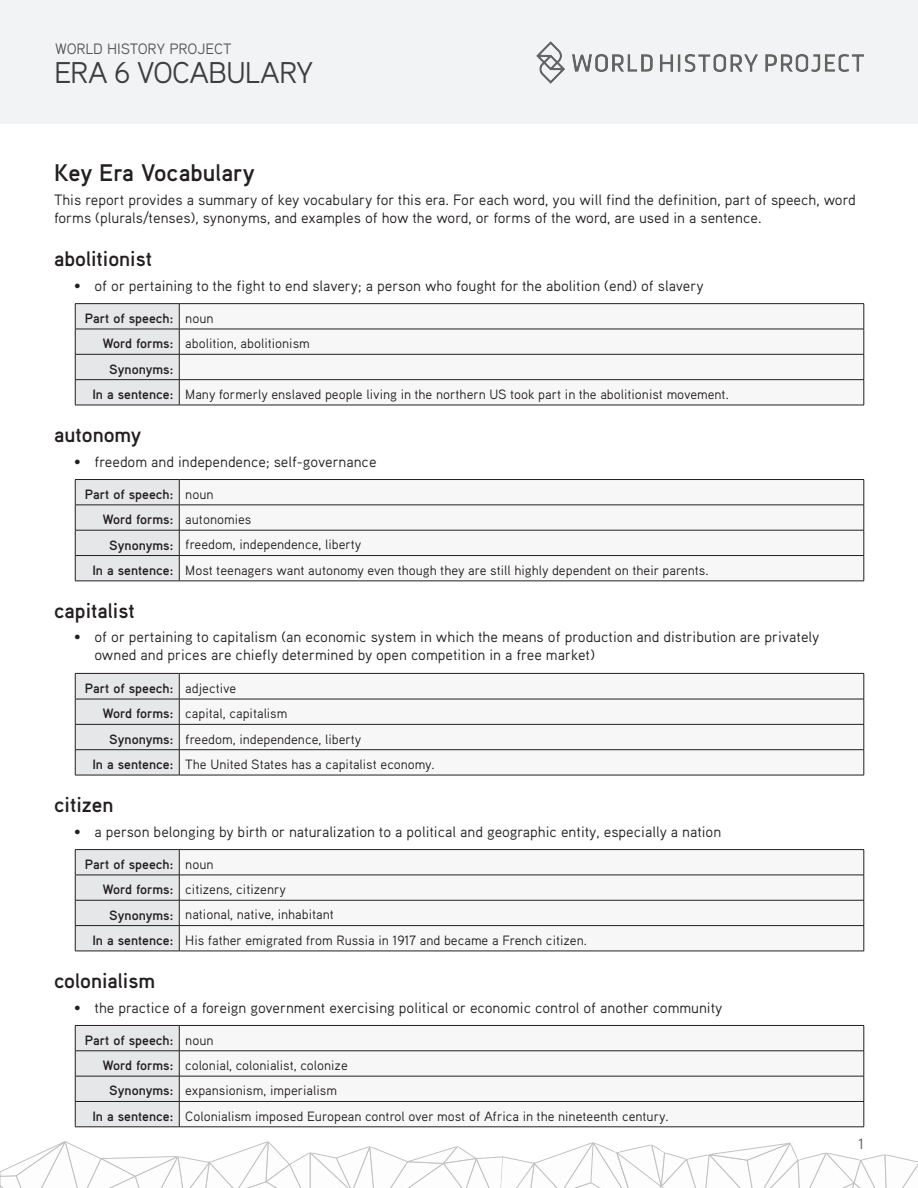
<style>
.page{position:relative;width:918px;height:1188px;background:#fff}
.page>*{position:absolute;margin:0;border:0;box-sizing:border-box;transform-origin:0 0}
.t1{font:30px "Aaux Pro";letter-spacing:-.03em;color:#3e3e3f}
.t2{font:700 24px "Aaux Pro";color:#231f20}
.t3{font:700 21px "Aaux Pro";color:#231f20}
.t4{font:15px/18px "Aaux Pro";color:#231f20}
.t5{font:15px "Aaux Pro";letter-spacing:-.01em;color:#535353}
.t6{font:15px "Aaux Pro";color:#57585a}
.t7{font:13.5px "Aaux Pro";color:#231f20}
.t8{font:700 13.5px "Aaux Pro";color:#231f20}
.s1{font-weight:400}
.s2{font-weight:700}
</style>
<div class="page">
<div style="left:0;top:0;width:918px;height:123px;background:#f2f3f4"></div>
<img style="left:537px;top:41px;width:327px;height:42px">
<svg style="left:0;top:1141px;width:918px;height:47px"></svg>
<svg style="left:180px;top:304px;width:684px;height:101px"></svg>
<hr style="left:75px;top:303px;width:104px;height:1px;background:#231f20">
<hr style="left:179px;top:303px;width:685px;height:1px;background:#231f20">
<hr style="left:179px;top:329px;width:685px;height:1px;background:#231f20">
<hr style="left:179px;top:354px;width:685px;height:1px;background:#231f20">
<hr style="left:179px;top:379px;width:685px;height:1px;background:#231f20">
<svg style="left:75px;top:304px;width:105px;height:101px;background:#dbdcde"></svg>
<svg style="left:864px;top:304px;width:1px;height:101px"></svg>
<hr style="left:75px;top:405px;width:104px;height:1px;background:#231f20">
<hr style="left:179px;top:405px;width:685px;height:1px;background:#231f20">
<svg style="left:180px;top:480px;width:684px;height:101px"></svg>
<hr style="left:75px;top:479px;width:104px;height:1px;background:#231f20">
<hr style="left:179px;top:479px;width:685px;height:1px;background:#231f20">
<hr style="left:179px;top:505px;width:685px;height:1px;background:#231f20">
<hr style="left:179px;top:530px;width:685px;height:1px;background:#231f20">
<hr style="left:179px;top:555px;width:685px;height:1px;background:#231f20">
<svg style="left:75px;top:480px;width:105px;height:101px;background:#dbdcde"></svg>
<svg style="left:864px;top:480px;width:1px;height:101px"></svg>
<hr style="left:75px;top:581px;width:104px;height:1px;background:#231f20">
<hr style="left:179px;top:581px;width:685px;height:1px;background:#231f20">
<svg style="left:180px;top:674px;width:684px;height:101px"></svg>
<hr style="left:179px;top:673px;width:685px;height:1px;background:#231f20">
<hr style="left:179px;top:699px;width:685px;height:1px;background:#231f20">
<hr style="left:179px;top:724px;width:685px;height:1px;background:#231f20">
<hr style="left:179px;top:749px;width:685px;height:1px;background:#231f20">
<svg style="left:75px;top:673px;width:105px;height:102px;background:#dadbdd"></svg>
<svg style="left:864px;top:674px;width:1px;height:101px"></svg>
<hr style="left:75px;top:775px;width:104px;height:1px;background:#231f20">
<hr style="left:179px;top:775px;width:685px;height:1px;background:#231f20">
<svg style="left:180px;top:850px;width:684px;height:101px"></svg>
<hr style="left:75px;top:849px;width:104px;height:1px;background:#231f20">
<hr style="left:179px;top:849px;width:685px;height:1px;background:#231f20">
<hr style="left:179px;top:875px;width:685px;height:1px;background:#231f20">
<hr style="left:179px;top:900px;width:685px;height:1px;background:#231f20">
<hr style="left:179px;top:925px;width:685px;height:1px;background:#231f20">
<svg style="left:75px;top:850px;width:105px;height:101px;background:#dbdcde"></svg>
<svg style="left:864px;top:850px;width:1px;height:101px"></svg>
<hr style="left:75px;top:951px;width:104px;height:1px;background:#231f20">
<hr style="left:179px;top:951px;width:685px;height:1px;background:#231f20">
<svg style="left:180px;top:1026px;width:684px;height:101px"></svg>
<hr style="left:179px;top:1025px;width:685px;height:1px;background:#231f20">
<hr style="left:179px;top:1051px;width:685px;height:1px;background:#231f20">
<hr style="left:179px;top:1076px;width:685px;height:1px;background:#231f20">
<hr style="left:179px;top:1101px;width:685px;height:1px;background:#231f20">
<svg style="left:75px;top:1025px;width:105px;height:102px;background:#dadadc"></svg>
<svg style="left:864px;top:1026px;width:1px;height:101px"></svg>
<hr style="left:75px;top:1127px;width:104px;height:1px;background:#231f20">
<hr style="left:179px;top:1127px;width:685px;height:1px;background:#231f20">
<p class="t5" style="left:55px;top:39px;width:178px">WORLD HISTORY PROJECT</p>
<h1 class="t1" style="left:54px;top:54px;width:261px">ERA 6 VOCABULARY</h1>
<h2 class="t2" style="left:54px;top:157px;width:202px">Key Era Vocabulary</h2>
<p class="t4" style="left:54px;top:191px;width:803px">This report provides a summary of key vocabulary for this era. For each word, you will find the definition, part of speech, word forms (plurals/tenses), synonyms, and examples of how the word, or forms of the word, are used in a sentence.</p>
<h3 class="t3" style="left:54px;top:245px;width:100px">abolitionist</h3>
<p class="t4" style="left:74px;top:276px;width:631px">• of or pertaining to the fight to end slavery; a person who fought for the abolition (end) of slavery</p>
<p class="t8" style="left:85px;top:310px;width:130px">Part of speech: <span class="s1">noun</span></p>
<p class="t7" style="left:103px;top:335px;width:208px"><span class="s2">Word forms:</span> abolition, abolitionism</p>
<p class="t8" style="left:109px;top:360px;width:65px">Synonyms:</p>
<p class="t7" style="left:92px;top:386px;width:638px"><span class="s2">In a sentence:</span> Many formerly enslaved people living in the northern US took part in the abolitionist movement.</p>
<h3 class="t3" style="left:54px;top:421px;width:89px">autonomy</h3>
<p class="t4" style="left:74px;top:452px;width:304px">• freedom and independence; self-governance</p>
<p class="t8" style="left:85px;top:486px;width:130px">Part of speech: <span class="s1">noun</span></p>
<p class="t8" style="left:103px;top:511px;width:150px">Word forms: <span class="s1">autonomies</span></p>
<p class="t7" style="left:109px;top:536px;width:254px"><span class="s2">Synonyms:</span> freedom, independence, liberty</p>
<p class="t7" style="left:92px;top:562px;width:618px"><span class="s2">In a sentence:</span> Most teenagers want autonomy even though they are still highly dependent on their parents.</p>
<h3 class="t3" style="left:54px;top:597px;width:82px">capitalist</h3>
<p class="t4" style="left:94px;top:628px;width:727px;text-indent:-20px">• of or pertaining to capitalism (an economic system in which the means of production and distribution are privately owned and prices are chiefly determined by open competition in a free market)</p>
<p class="t8" style="left:85px;top:679px;width:153px">Part of speech: <span class="s1">adjective</span></p>
<p class="t7" style="left:103px;top:705px;width:186px"><span class="s2">Word forms:</span> capital, capitalism</p>
<p class="t7" style="left:109px;top:730px;width:254px"><span class="s2">Synonyms:</span> freedom, independence, liberty</p>
<p class="t7" style="left:92px;top:756px;width:344px"><span class="s2">In a sentence:</span> The United States has a capitalist economy.</p>
<h3 class="t3" style="left:54px;top:791px;width:61px">citizen</h3>
<p class="t4" style="left:74px;top:822px;width:649px">• a person belonging by birth or naturalization to a political and geographic entity, especially a nation</p>
<p class="t8" style="left:85px;top:856px;width:130px">Part of speech: <span class="s1">noun</span></p>
<p class="t7" style="left:103px;top:881px;width:185px"><span class="s2">Word forms:</span> citizens, citizenry</p>
<p class="t7" style="left:109px;top:906px;width:226px"><span class="s2">Synonyms:</span> national, native, inhabitant</p>
<p class="t7" style="left:92px;top:932px;width:496px"><span class="s2">In a sentence:</span> His father emigrated from Russia in 1917 and became a French citizen.</p>
<h3 class="t3" style="left:54px;top:967px;width:103px">colonialism</h3>
<p class="t4" style="left:74px;top:998px;width:650px">• the practice of a foreign government exercising political or economic control of another community</p>
<p class="t8" style="left:85px;top:1031px;width:130px">Part of speech: <span class="s1">noun</span></p>
<p class="t7" style="left:103px;top:1057px;width:246px"><span class="s2">Word forms:</span> colonial, colonialist, colonize</p>
<p class="t7" style="left:109px;top:1082px;width:229px"><span class="s2">Synonyms:</span> expansionism, imperialism</p>
<p class="t7" style="left:92px;top:1107px;width:578px"><span class="s2">In a sentence:</span> Colonialism imposed European control over most of Africa in the nineteenth century.</p>
<p class="t6" style="left:859px;top:1134px;width:7px">1</p>
</div>
